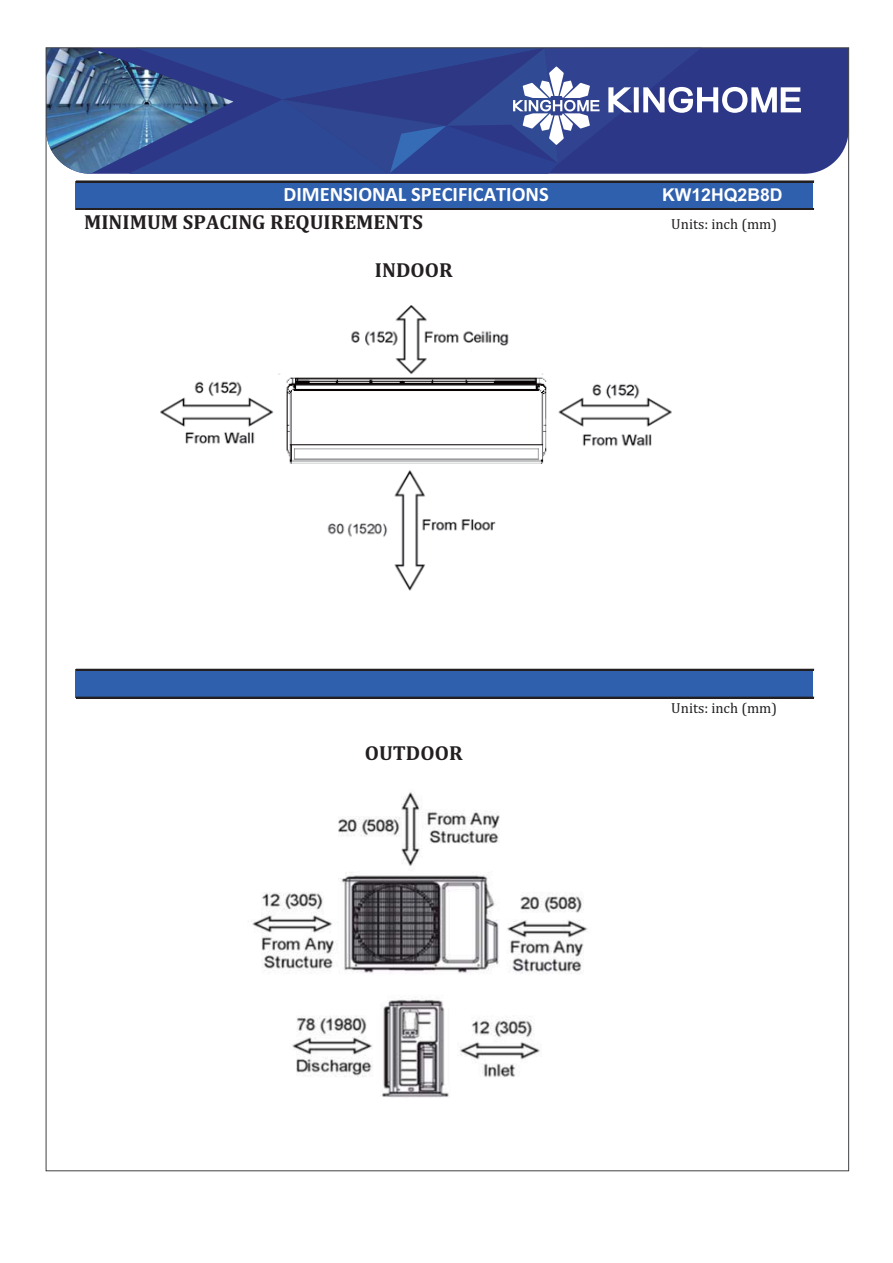
<style>
.page{position:relative;width:893px;height:1263px;background:#fff}
.page>*{position:absolute;margin:0;border:0;box-sizing:border-box;transform-origin:0 0}
.t1{font:700 20.55px/28px "Cambria";color:#231f20}
.t2{font:700 17.7px "Arial";color:#fff}
.t3{font:14.7px "Cambria";color:#231f20}
.s1{font-family:"Calibri";color:#fff}
</style>
<div class="page">
<svg style="left:801px;top:50px;width:46px;height:124px;fill:#2d3787"></svg>
<img style="left:48px;top:50px;width:81px;height:124px">
<svg style="left:129px;top:50px;width:154px;height:124px;fill:#2d4995"></svg>
<svg style="left:283px;top:47px;width:518px;height:127px"></svg>
<div style="left:76px;top:182px;width:737px;height:28px;background:#2f60ad"></div>
<div style="left:76px;top:670px;width:737px;height:28px;background:#2f60ad"></div>
<hr style="left:76px;top:181px;width:738px;height:1px;background:#231f20">
<hr style="left:76px;top:209px;width:738px;height:1px;background:#231f20">
<hr style="left:76px;top:669px;width:738px;height:2px;background:#231f20">
<hr style="left:76px;top:697px;width:738px;height:1px;background:#231f20">
<img style="left:161px;top:306px;width:511px;height:285px">
<img style="left:252px;top:792px;width:336px;height:306px">
<p class="t1" style="left:84px;top:180px;width:466px;text-indent:199px"><span class="s1">DIMENSIONAL SPECIFICATIONS<br></span>MINIMUM SPACING REQUIREMENTS</p>
<p class="t1" style="left:375px;top:255px;width:79px">INDOOR</p>
<p class="t2" style="left:662px;top:185px;width:122px">KW12HQ2B8D</p>
<p class="t3" style="left:671px;top:216px;width:107px">Units: inch (mm)</p>
<p class="t1" style="left:365px;top:738px;width:99px">OUTDOOR</p>
<p class="t3" style="left:671px;top:700px;width:107px">Units: inch (mm)</p>
</div>
